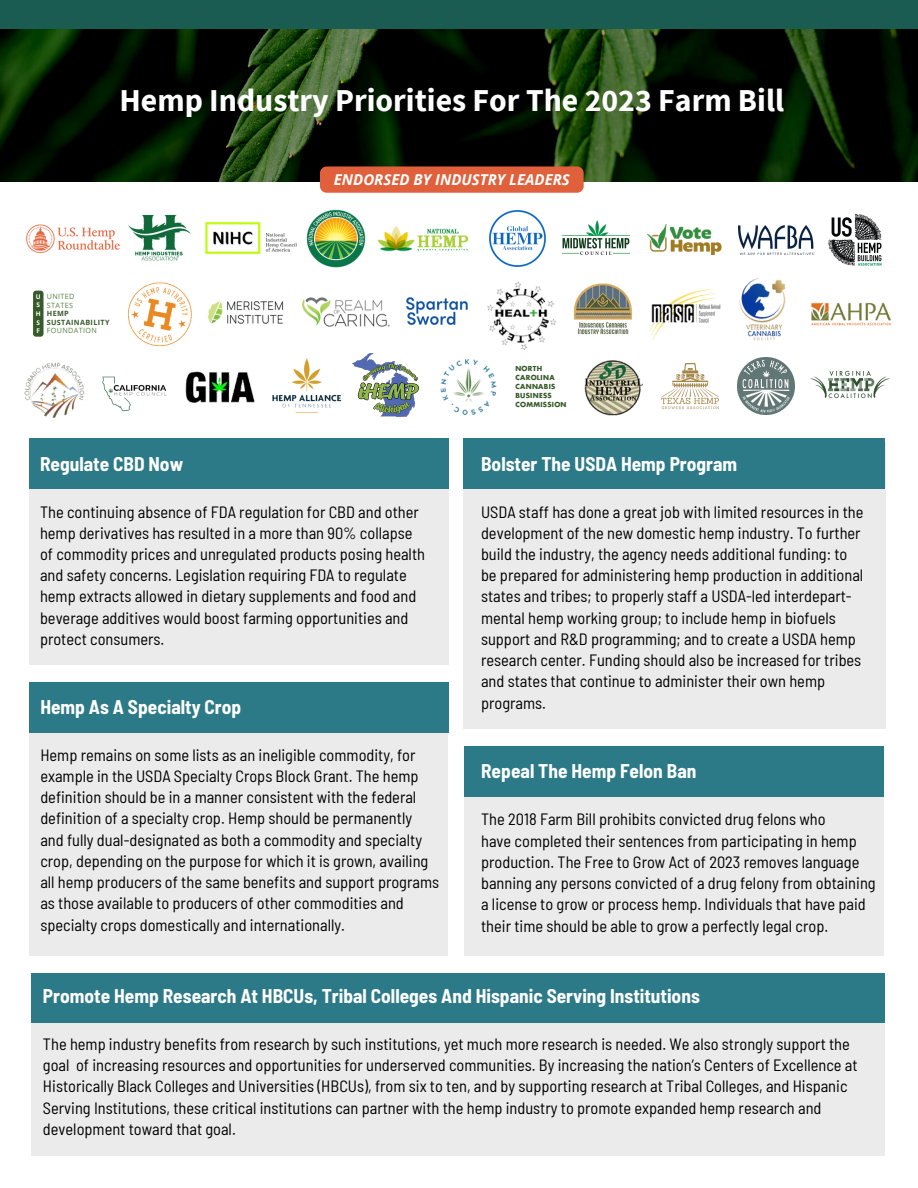
<style>
.page{position:relative;width:918px;height:1188px;background:#fff}
.page>*{position:absolute;margin:0;border:0;box-sizing:border-box;transform-origin:0 0}
.t1{font:700 31.8px "Source Sans Pro";color:#fff}
.t2{font:700 semi-condensed 19.35px "Barlow";color:#fff}
.t3{font:semi-condensed 16.35px/21.3px "Barlow";color:#000}
.t4{font:italic 700 15px "Open Sans";color:#fff}
.t5{font:7.2px/8.4px "Open Sans";letter-spacing:.045em;color:#568444}
.t6{font:700 7.2px/8.4px "Open Sans";letter-spacing:.045em;color:#375a2a}
.t7{font:700 6.75px/9px "Futura LT Pro";letter-spacing:.045em;color:#375a2a}
.t8{font:700 6.45px/8.6px "Open Sans";color:#fff;text-align:justify}
</style>
<div class="page">
<img style="left:0;top:29px;width:918px;height:152px">
<img style="left:129px;top:214px;width:62px;height:47px">
<img style="left:205px;top:221px;width:92px;height:34px">
<img style="left:26px;top:224px;width:94px;height:29px">
<img style="left:828px;top:213px;width:54px;height:53px">
<img style="left:737px;top:357px;width:57px;height:58px">
<img style="left:739px;top:278px;width:47px;height:63px">
<img style="left:738px;top:226px;width:77px;height:28px">
<img style="left:353px;top:353px;width:65px;height:63px">
<img style="left:127px;top:282px;width:65px;height:65px">
<div style="left:0;top:0;width:918px;height:29px;background:#1a5c51"></div>
<img style="left:272px;top:358px;width:70px;height:56px">
<img style="left:378px;top:226px;width:91px;height:26px">
<img style="left:810px;top:370px;width:80px;height:29px">
<img style="left:440px;top:359px;width:57px;height:56px">
<img style="left:207px;top:301px;width:77px;height:23px">
<img style="left:303px;top:298px;width:86px;height:29px">
<img style="left:573px;top:283px;width:60px;height:52px">
<img style="left:649px;top:288px;width:71px;height:53px">
<img style="left:306px;top:209px;width:60px;height:59px">
<img style="left:487px;top:281px;width:69px;height:70px">
<img style="left:102px;top:376px;width:65px;height:36px">
<img style="left:811px;top:302px;width:81px;height:24px">
<img style="left:584px;top:360px;width:59px;height:56px">
<img style="left:406px;top:297px;width:62px;height:13px">
<img style="left:406px;top:308px;width:56px;height:18px">
<img style="left:24px;top:362px;width:61px;height:56px">
<img style="left:490px;top:210px;width:56px;height:57px">
<img style="left:185px;top:371px;width:70px;height:32px">
<img style="left:562px;top:221px;width:68px;height:33px">
<img style="left:661px;top:363px;width:58px;height:47px">
<div style="left:30px;top:438px;width:419px;height:226px;background:#ebebeb"></div>
<div style="left:30px;top:438px;width:419px;height:50px;background:#2c7a88"></div>
<div style="left:465px;top:750px;width:419px;height:206px;background:#ebebeb"></div>
<div style="left:465px;top:747px;width:419px;height:50px;background:#2c7a88"></div>
<div style="left:30px;top:686px;width:417px;height:269px;background:#ebebeb"></div>
<div style="left:30px;top:682px;width:418px;height:50px;background:#2c7a88"></div>
<div style="left:463px;top:442px;width:422px;height:287px;background:#ebebeb"></div>
<div style="left:463px;top:438px;width:422px;height:50px;background:#2c7a88"></div>
<div style="left:31px;top:973px;width:853px;height:182px;background:#ebebeb"></div>
<div style="left:31px;top:973px;width:853px;height:50px;background:#2c7a88"></div>
<img style="left:648px;top:224px;width:73px;height:31px">
<div style="left:320px;top:166px;width:264px;height:27px;background:#df603a;border-radius:7px"></div>
<svg style="left:33px;top:291px;width:11px;height:46px"></svg>
<h1 class="t1" style="left:119px;top:79px;width:666px">Hemp Industry Priorities For The 2023 Farm Bill</h1>
<p class="t8" style="left:36px;top:292px;width:6px">U S H S F</p>
<p class="t5" style="left:47px;top:292px;width:29px">UNITED<br>STATES</p>
<p class="t6" style="left:47px;top:309px;width:64px">HEMP<br>SUSTAINABILITY</p>
<p class="t5" style="left:47px;top:326px;width:52px">FOUNDATION</p>
<p class="t4" style="left:334px;top:169px;width:238px">ENDORSED BY INDUSTRY LEADERS</p>
<p class="t7" style="left:515px;top:365px;width:53px">NORTH<br>CAROLINA<br>CANNABIS<br>BUSINESS<br>COMMISSION</p>
<p class="t2" style="left:40px;top:451px;width:145px">Regulate CBD Now</p>
<p class="t3" style="left:40px;top:500px;width:387px">The continuing absence of FDA regulation for CBD and other hemp derivatives has resulted in a more than 90% collapse of commodity prices and unregulated products posing health and safety concerns. Legislation requiring FDA to regulate hemp extracts allowed in dietary supplements and food and beverage additives would boost farming opportunities and protect consumers.</p>
<p class="t2" style="left:40px;top:694px;width:203px">Hemp As A Specialty Crop</p>
<p class="t3" style="left:40px;top:743px;width:400px">Hemp remains on some lists as an ineligible commodity, for example in the USDA Specialty Crops Block Grant. The hemp definition should be in a manner consistent with the federal definition of a specialty crop. Hemp should be permanently and fully dual-designated as both a commodity and specialty crop, depending on the purpose for which it is grown, availing all hemp producers of the same benefits and support programs as those available to producers of other commodities and specialty crops domestically and internationally.</p>
<p class="t2" style="left:481px;top:451px;width:258px">Bolster The USDA Hemp Program</p>
<p class="t3" style="left:481px;top:500px;width:384px">USDA staff has done a great job with limited resources in the development of the new domestic hemp industry. To further build the industry, the agency needs additional funding: to be prepared for administering hemp production in additional states and tribes; to properly staff a USDA-led interdepart&shy;mental hemp working group; to include hemp in biofuels support and R&amp;D programming; and to create a USDA hemp research center. Funding should also be increased for tribes and states that continue to administer their own hemp programs.</p>
<p class="t2" style="left:481px;top:759px;width:217px">Repeal The Hemp Felon Ban</p>
<p class="t3" style="left:481px;top:808px;width:396px">The 2018 Farm Bill prohibits convicted drug felons who<br>have completed their sentences from participating in hemp production. The Free to Grow Act of 2023 removes language banning any persons convicted of a drug felony from obtaining a license to grow or process hemp. Individuals that have paid their time should be able to grow a perfectly legal crop.</p>
<p class="t2" style="left:43px;top:984px;width:658px">Promote Hemp Research At HBCUs, Tribal Colleges And Hispanic Serving Institutions</p>
<p class="t3" style="left:43px;top:1033px;width:816px">The hemp industry benefits from research by such institutions, yet much more research is needed. We also strongly support the goal of increasing resources and opportunities for underserved communities. By increasing the nation’s Centers of Excellence at Historically Black Colleges and Universities (HBCUs), from six to ten, and by supporting research at Tribal Colleges, and Hispanic Serving Institutions, these critical institutions can partner with the hemp industry to promote expanded hemp research and development toward that goal.</p>
</div>
